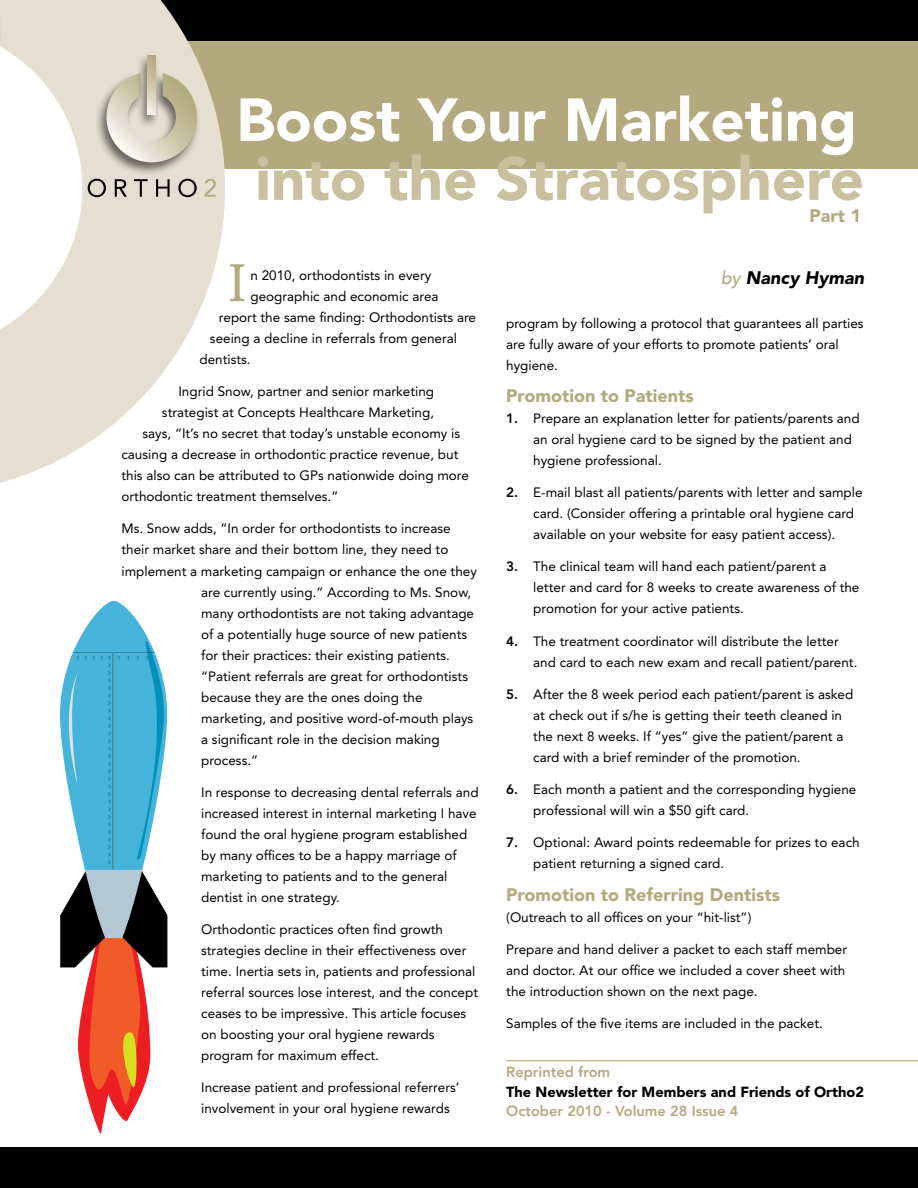
<style>
.page{position:relative;width:918px;height:1188px;background:#fff}
.page>*{position:absolute;margin:0;border:0;box-sizing:border-box;transform-origin:0 0}
.t1{font:900 60px "Avenir LT Std";color:#c8c09e}
.t2{font:900 60px "Avenir LT Std";color:#fff}
.t3{font:54.15px "Bookman Old Style";color:#b3a97e}
.t4{font:900 18px "Avenir LT Std";color:#b3a97e}
.t5{font:italic 900 18px "Avenir LT Std";color:#000}
.t6{font:900 14.55px "Avenir LT Std";color:#000}
.t7{font:800 14.55px "Avenir LT Std";color:#b3a97e}
.t8{font:13.5px/21px "Avenir LT Std";color:#000}
.s1{font-weight:500;color:#b3a97e}
.s2{font-weight:800}
</style>
<div class="page">
<div style="left:0;top:1148px;width:918px;height:40px;background:#000"></div>
<div style="left:171px;top:0;width:747px;height:169px;background:#b3a97e"></div>
<div style="left:0;top:0;width:918px;height:40px;background:#000"></div>
<svg style="left:0;top:0;width:225px;height:483px;fill:#e4dfd0"></svg>
<div style="left:95px;top:71px;width:106px;height:104px;background:#000;opacity:.55"></div>
<svg style="left:106px;top:73px;width:91px;height:89px;background:#cdc8b4"></svg>
<div style="left:136px;top:54px;width:24px;height:75px;background:#000;opacity:.55"></div>
<svg style="left:148px;top:56px;width:8px;height:59px"></svg>
<svg style="left:88px;top:179px;width:18px;height:18px"></svg>
<svg style="left:115px;top:179px;width:12px;height:18px"></svg>
<svg style="left:134px;top:179px;width:14px;height:18px"></svg>
<svg style="left:156px;top:179px;width:14px;height:18px"></svg>
<svg style="left:178px;top:179px;width:19px;height:18px"></svg>
<svg style="left:205px;top:179px;width:11px;height:18px"></svg>
<hr style="left:506px;top:1060px;width:412px;height:1px;background:#b3a97e">
<svg style="left:60px;top:601px;width:107px;height:533px"></svg>
<h1 class="t2" style="left:236px;top:84px;width:622px">Boost Your Marketing</h1>
<h1 class="t1" style="left:255px;top:143px;width:610px">into the Stratosphere</h1>
<h3 class="t4" style="left:809px;top:204px;width:53px">Part 1</h3>
<h2 class="t3" style="left:228px;top:247px;width:20px">I</h2>
<p class="t8" style="left:250px;top:265px;width:182px">n 2010, orthodontists in every</p>
<p class="t8" style="left:250px;top:286px;width:190px">geographic and economic area</p>
<p class="t8" style="left:219px;top:307px;width:259px">report the same finding: Orthodontists are</p>
<p class="t8" style="left:210px;top:328px;width:249px">seeing a decline in referrals from general</p>
<p class="t8" style="left:199px;top:349px;width:53px">dentists.</p>
<p class="t8" style="left:178px;top:381px;width:257px">Ingrid Snow, partner and senior marketing</p>
<p class="t8" style="left:162px;top:402px;width:274px">strategist at Concepts Healthcare Marketing,</p>
<p class="t8" style="left:142px;top:423px;width:319px">says, “It’s no secret that today’s unstable economy is</p>
<p class="t8" style="left:121px;top:444px;width:338px">causing a decrease in orthodontic practice revenue, but</p>
<p class="t8" style="left:121px;top:465px;width:349px">this also can be attributed to GPs nationwide doing more</p>
<p class="t8" style="left:121px;top:486px;width:218px">orthodontic treatment themselves.”</p>
<p class="t8" style="left:121px;top:518px;width:331px">Ms. Snow adds, “In order for orthodontists to increase</p>
<p class="t8" style="left:121px;top:539px;width:328px">their market share and their bottom line, they need to</p>
<p class="t8" style="left:121px;top:560px;width:357px">implement a marketing campaign or enhance the one they</p>
<p class="t8" style="left:201px;top:581px;width:272px">are currently using.” According to Ms. Snow,</p>
<p class="t8" style="left:201px;top:602px;width:274px">many orthodontists are not taking advantage</p>
<p class="t8" style="left:201px;top:623px;width:268px">of a potentially huge source of new patients</p>
<p class="t8" style="left:201px;top:644px;width:250px">for their practices: their existing patients.</p>
<p class="t8" style="left:201px;top:665px;width:268px">“Patient referrals are great for orthodontists</p>
<p class="t8" style="left:201px;top:686px;width:223px">because they are the ones doing the</p>
<p class="t8" style="left:201px;top:707px;width:274px">marketing, and positive word-of-mouth plays</p>
<p class="t8" style="left:201px;top:728px;width:240px">a significant role in the decision making</p>
<p class="t8" style="left:201px;top:749px;width:59px">process.”</p>
<p class="t8" style="left:201px;top:782px;width:279px">In response to decreasing dental referrals and increased interest in internal marketing I have found the oral hygiene program established by many offices to be a happy marriage of marketing to patients and to the general dentist in one strategy.</p>
<p class="t8" style="left:201px;top:919px;width:278px">Orthodontic practices often find growth strategies decline in their effectiveness over time. Inertia sets in, patients and professional referral sources lose interest, and the concept ceases to be impressive. This article focuses on boosting your oral hygiene rewards program for maximum effect.</p>
<p class="t8" style="left:201px;top:1077px;width:260px">Increase patient and professional referrers’ involvement in your oral hygiene rewards</p>
<h3 class="t5" style="left:721px;top:266px;width:145px"><span class="s1">by</span> Nancy Hyman</h3>
<p class="t8" style="left:506px;top:313px;width:359px">program by following a protocol that guarantees all parties are fully aware of your efforts to promote patients’ oral hygiene.</p>
<h3 class="t4" style="left:506px;top:385px;width:189px">Promotion to Patients</h3>
<p class="t8" style="left:533px;top:408px;width:328px;text-indent:-27px"><span class="s2">1.</span> Prepare an explanation letter for patients/parents and an oral hygiene card to be signed by the patient and hygiene professional.</p>
<p class="t8" style="left:533px;top:482px;width:331px;text-indent:-27px"><span class="s2">2.</span> E-mail blast all patients/parents with letter and sample card. (Consider offering a printable oral hygiene card available on your website for easy patient access).</p>
<p class="t8" style="left:533px;top:556px;width:328px;text-indent:-27px"><span class="s2">3.</span> The clinical team will hand each patient/parent a letter and card for 8 weeks to create awareness of the promotion for your active patients.</p>
<p class="t8" style="left:533px;top:630px;width:326px;text-indent:-27px"><span class="s2">4.</span> The treatment coordinator will distribute the letter and card to each new exam and recall patient/parent.</p>
<p class="t8" style="left:533px;top:684px;width:322px;text-indent:-27px"><span class="s2">5.</span> After the 8 week period each patient/parent is asked at check out if s/he is getting their teeth cleaned in the next 8 weeks. If “yes” give the patient/parent a card with a brief reminder of the promotion.</p>
<p class="t8" style="left:533px;top:779px;width:325px;text-indent:-27px"><span class="s2">6.</span> Each month a patient and the corresponding hygiene professional will win a $50 gift card.</p>
<p class="t8" style="left:533px;top:832px;width:328px;text-indent:-27px"><span class="s2">7.</span> Optional: Award points redeemable for prizes to each patient returning a signed card.</p>
<h3 class="t4" style="left:506px;top:883px;width:275px">Promotion to Referring Dentists</h3>
<p class="t8" style="left:506px;top:906px;width:247px">(Outreach to all offices on your “hit-list”)</p>
<p class="t8" style="left:506px;top:939px;width:342px">Prepare and hand deliver a packet to each staff member and doctor. At our office we included a cover sheet with the introduction shown on the next page.</p>
<p class="t8" style="left:506px;top:1013px;width:318px">Samples of the five items are included in the packet.</p>
<p class="t7" style="left:506px;top:1064px;width:106px">Reprinted from</p>
<p class="t6" style="left:506px;top:1083px;width:359px">The Newsletter for Members and Friends of Ortho2</p>
<p class="t7" style="left:506px;top:1103px;width:234px">October 2010 - Volume 28 Issue 4</p>
</div>
